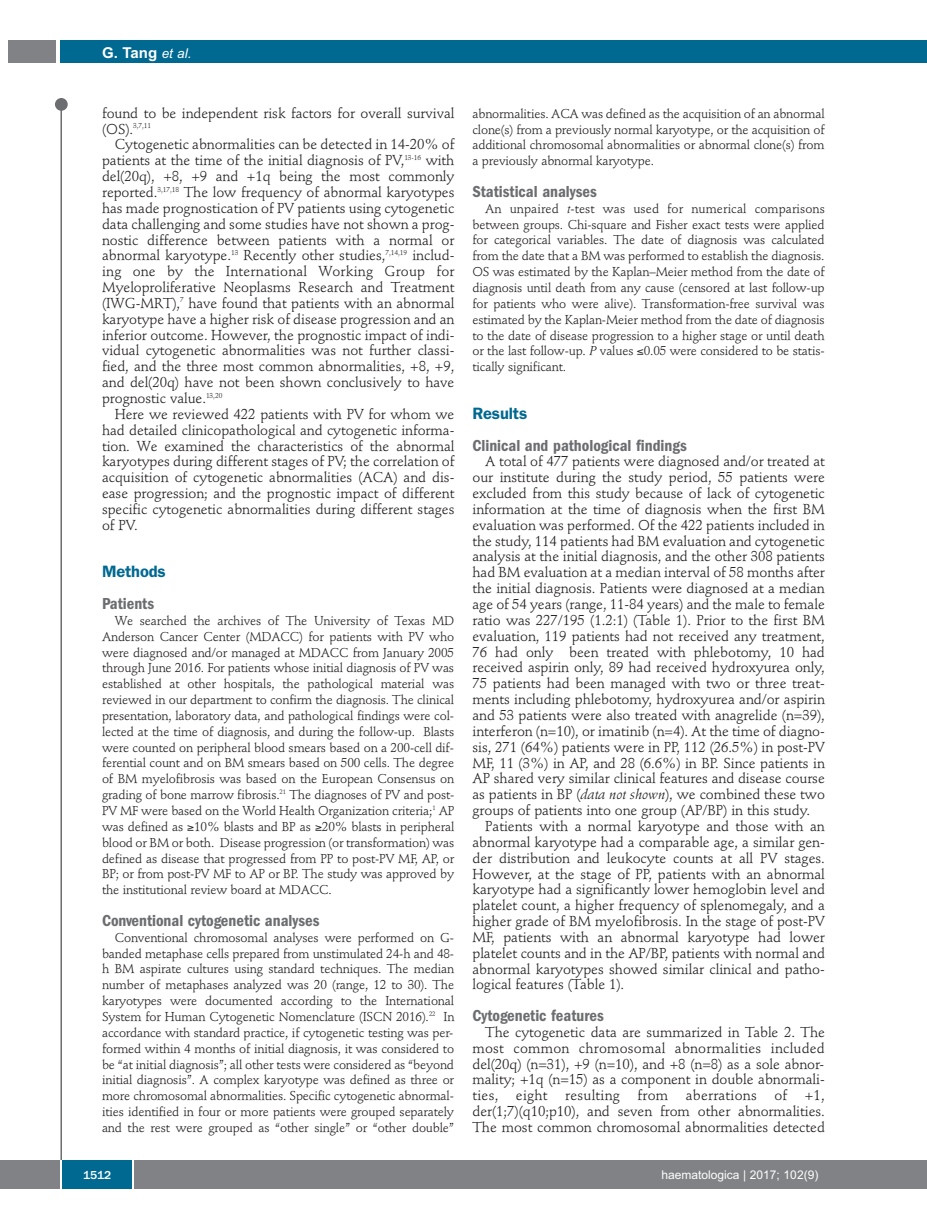
<style>
.page{position:relative;width:927px;height:1225px;background:#fff}
.page>*{position:absolute;margin:0;border:0;box-sizing:border-box;transform-origin:0 0}
.t1{font:600 condensed 16.5px "Franklin Gothic";color:#6c6d70}
.t2{font:600 16.5px "Franklin Gothic";letter-spacing:-.01em;color:#006991}
.t3{font:700 15px "Arial";color:#fff}
.t4{font:14.25px/15.9px "Stempel Schneidler";letter-spacing:-.005em;color:#231f20;text-align:justify}
.t5{font:12.75px/15.9px "Stempel Schneidler";letter-spacing:-.015em;color:#231f20;text-align:justify}
.t6{font:12px "Arial";color:#fff}
.t7{font:500 12px "Franklin Gothic";color:#fff}
.t8{font:7.2px "Stempel Schneidler";color:#231f20}
.s1{font-weight:400;font-style:italic;font-size:13.5px}
.s2{font-size:14.25px}
.s3{font-style:italic}
</style>
<div class="page">
<div style="left:911px;top:40px;width:16px;height:22px;background:#006991"></div>
<div style="left:910px;top:1160px;width:17px;height:28px;background:#808285"></div>
<div style="left:55px;top:98px;width:13px;height:13px;background:#6c6d70;border-radius:50%"></div>
<hr style="left:60px;top:101px;width:2px;height:1061px;background:#6c6d70">
<div style="left:60px;top:40px;width:852px;height:22px;background:#006991"></div>
<div style="left:9px;top:40px;width:47px;height:22px;background:#808285"></div>
<div style="left:0;top:1160px;width:911px;height:28px;background:#808285"></div>
<div style="left:62px;top:1160px;width:71px;height:28px;background:#006991"></div>
<hr style="left:60px;top:1160px;width:2px;height:28px;background:#fff">
<svg style="left:133px;top:1160px;width:1px;height:28px"></svg>
<p class="t3" style="left:102px;top:44px;width:91px">G. Tang <span class="s1">et al.</span></p>
<p class="t4" style="left:102px;top:106px;width:354px">found to be independent risk factors for overall survival</p>
<p class="t8" style="left:102px;top:123px;width:51px"><span class="s2">(OS).</span>3,7,11</p>
<p class="t4" style="left:102px;top:138px;width:354px;text-indent:13px">Cytogenetic abnormalities can be detected in 14-20% of patients at the time of the initial diagnosis of PV,<sup>13-16</sup> with del(20q), +8, +9 and +1q being the most commonly reported.<sup>3,17,18</sup> The low frequency of abnormal karyotypes has made prognostication of PV patients using cytogenetic data challenging and some studies have not shown a prog&shy;nostic difference between patients with a normal or abnormal karyotype.<sup>13</sup> Recently other studies,<sup>7,14,19</sup> includ&shy;ing one by the International Working Group for Myeloproliferative Neoplasms Research and Treatment (IWG-MRT),<sup>7</sup> have found that patients with an abnormal karyotype have a higher risk of disease progression and an inferior outcome. However, the prognostic impact of indi&shy;vidual cytogenetic abnormalities was not further classi&shy;fied, and the three most common abnormalities, +8, +9, and del(20q) have not been shown conclusively to have prognostic value.<sup>13,20</sup></p>
<p class="t4" style="left:102px;top:407px;width:354px;text-indent:13px">Here we reviewed 422 patients with PV for whom we had detailed clinicopathological and cytogenetic informa&shy;tion. We examined the characteristics of the abnormal karyotypes during different stages of PV; the correlation of acquisition of cytogenetic abnormalities (ACA) and dis&shy;ease progression; and the prognostic impact of different specific cytogenetic abnormalities during different stages of PV.</p>
<p class="t2" style="left:102px;top:566px;width:65px">Methods</p>
<p class="t1" style="left:102px;top:598px;width:54px">Patients</p>
<p class="t5" style="left:102px;top:614px;width:354px;text-indent:13px">We searched the archives of The University of Texas MD Anderson Cancer Center (MDACC) for patients with PV who were diagnosed and/or managed at MDACC from January 2005 through June 2016. For patients whose initial diagnosis of PV was established at other hospitals, the pathological material was reviewed in our department to confirm the diagnosis. The clinical presentation, laboratory data, and pathological findings were col&shy;lected at the time of diagnosis, and during the follow-up. Blasts were counted on peripheral blood smears based on a 200-cell dif&shy;ferential count and on BM smears based on 500 cells. The degree of BM myelofibrosis was based on the European Consensus on grading of bone marrow fibrosis.<sup>21</sup> The diagnoses of PV and post-PV MF were based on the World Health Organization criteria;<sup>1</sup> AP was defined as ≥10% blasts and BP as ≥20% blasts in peripheral blood or BM or both. Disease progression (or transformation) was defined as disease that progressed from PP to post-PV MF, AP, or BP; or from post-PV MF to AP or BP. The study was approved by the institutional review board at MDACC.</p>
<p class="t1" style="left:102px;top:915px;width:219px">Conventional cytogenetic analyses</p>
<p class="t5" style="left:102px;top:930px;width:354px;text-indent:13px">Conventional chromosomal analyses were performed on G&shy;banded metaphase cells prepared from unstimulated 24-h and 48- h BM aspirate cultures using standard techniques. The median number of metaphases analyzed was 20 (range, 12 to 30). The karyotypes were documented according to the International System for Human Cytogenetic Nomenclature (ISCN 2016).<sup>22</sup> In accordance with standard practice, if cytogenetic testing was per&shy;formed within 4 months of initial diagnosis, it was considered to be “at initial diagnosis”; all other tests were considered as “beyond initial diagnosis”. A complex karyotype was defined as three or more chromosomal abnormalities. Specific cytogenetic abnormal&shy;ities identified in four or more patients were grouped separately and the rest were grouped as “other single” or “other double”</p>
<p class="t5" style="left:472px;top:107px;width:354px">abnormalities. ACA was defined as the acquisition of an abnormal clone(s) from a previously normal karyotype, or the acquisition of additional chromosomal abnormalities or abnormal clone(s) from a previously abnormal karyotype.</p>
<p class="t1" style="left:472px;top:186px;width:126px">Statistical analyses</p>
<p class="t5" style="left:472px;top:202px;width:354px;text-indent:13px">An unpaired <span class="s3">t</span>-test was used for numerical comparisons between groups. Chi-square and Fisher exact tests were applied for categorical variables. The date of diagnosis was calculated from the date that a BM was performed to establish the diagnosis.<br>OS was estimated by the Kaplan–Meier method from the date of diagnosis until death from any cause (censored at last follow-up for patients who were alive). Transformation-free survival was estimated by the Kaplan-Meier method from the date of diagnosis to the date of disease progression to a higher stage or until death or the last follow-up. <span class="s3">P</span> values ≤0.05 were considered to be statis&shy;tically significant.</p>
<p class="t2" style="left:472px;top:407px;width:56px">Results</p>
<p class="t1" style="left:472px;top:439px;width:216px">Clinical and pathological findings</p>
<p class="t4" style="left:472px;top:455px;width:354px;text-indent:13px">A total of 477 patients were diagnosed and/or treated at our institute during the study period, 55 patients were excluded from this study because of lack of cytogenetic information at the time of diagnosis when the first BM evaluation was performed. Of the 422 patients included in the study, 114 patients had BM evaluation and cytogenetic analysis at the initial diagnosis, and the other 308 patients had BM evaluation at a median interval of 58 months after the initial diagnosis. Patients were diagnosed at a median age of 54 years (range, 11-84 years) and the male to female ratio was 227/195 (1.2:1) (Table 1). Prior to the first BM evaluation, 119 patients had not received any treatment, 76 had only been treated with phlebotomy, 10 had received aspirin only, 89 had received hydroxyurea only, 75 patients had been managed with two or three treat&shy;ments including phlebotomy, hydroxyurea and/or aspirin and 53 patients were also treated with anagrelide (n=39), interferon (n=10), or imatinib (n=4). At the time of diagno&shy;sis, 271 (64%) patients were in PP, 112 (26.5%) in post-PV MF, 11 (3%) in AP, and 28 (6.6%) in BP. Since patients in AP shared very similar clinical features and disease course as patients in BP (<span class="s3">data not shown</span>), we combined these two groups of patients into one group (AP/BP) in this study.</p>
<p class="t4" style="left:472px;top:819px;width:354px;text-indent:13px">Patients with a normal karyotype and those with an abnormal karyotype had a comparable age, a similar gen&shy;der distribution and leukocyte counts at all PV stages.<br>However, at the stage of PP, patients with an abnormal karyotype had a significantly lower hemoglobin level and platelet count, a higher frequency of splenomegaly, and a higher grade of BM myelofibrosis. In the stage of post-PV MF, patients with an abnormal karyotype had lower platelet counts and in the AP/BP, patients with normal and abnormal karyotypes showed similar clinical and patho&shy;logical features (Table 1).</p>
<p class="t1" style="left:472px;top:1010px;width:133px">Cytogenetic features</p>
<p class="t4" style="left:472px;top:1025px;width:354px;text-indent:13px">The cytogenetic data are summarized in Table 2. The most common chromosomal abnormalities included del(20q) (n=31), +9 (n=10), and +8 (n=8) as a sole abnor&shy;mality; +1q (n=15) as a component in double abnormali&shy;ties, eight resulting from aberrations of +1, der(1;7)(q10;p10), and seven from other abnormalities.<br>The most common chromosomal abnormalities detected</p>
<p class="t7" style="left:83px;top:1167px;width:29px">1512</p>
<p class="t6" style="left:661px;top:1167px;width:158px">haematologica | 2017; 102(9)</p>
</div>
